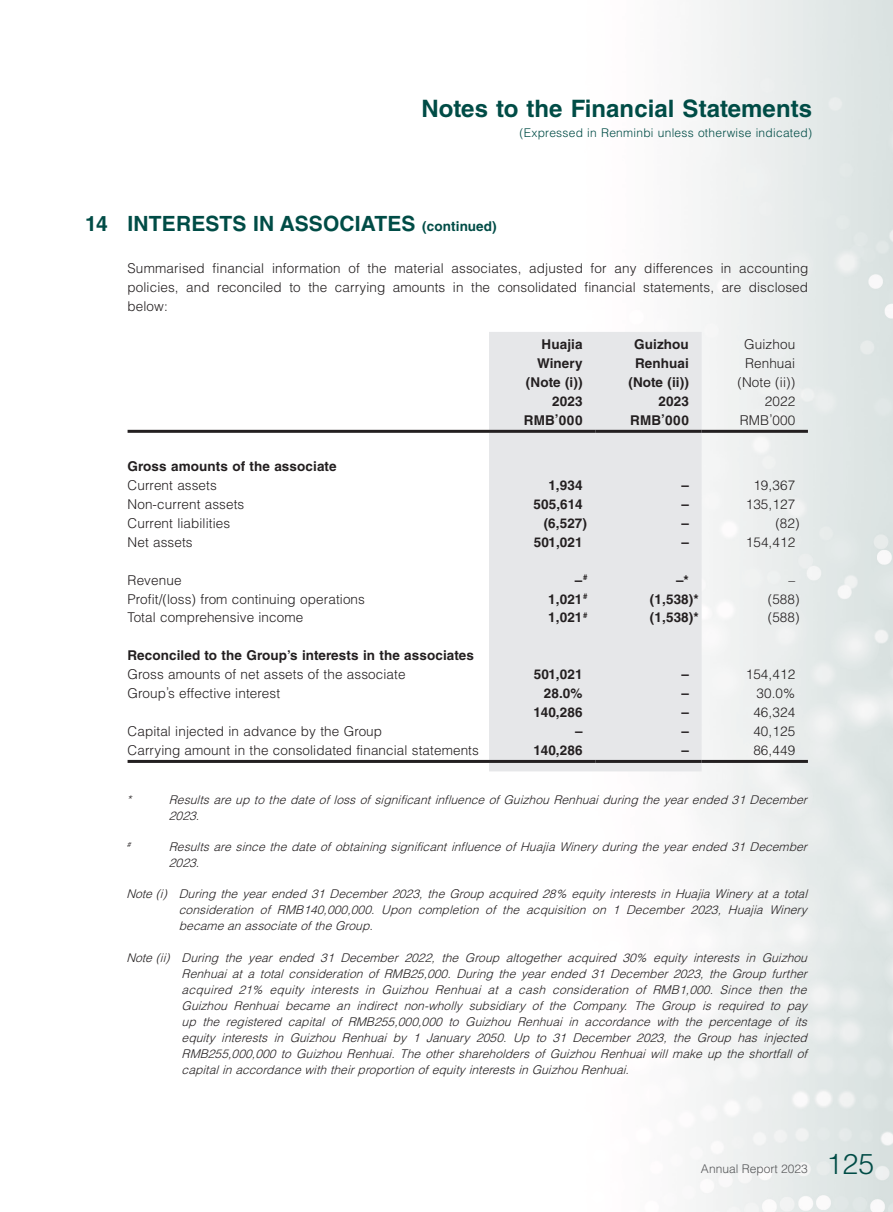
<style>
.page{position:relative;width:893px;height:1212px;background:#fff}
.page>*{position:absolute;margin:0;border:0;box-sizing:border-box;transform-origin:0 0}
.t1{font:300 28.5px "Helvetica LT Std";color:#004c46}
.t2{font:700 24px "Helvetica LT Std";color:#004c46}
.t3{font:700 21px "Helvetica LT Std";letter-spacing:.01em;color:#004c46}
.t4{font:300 13.5px/18.9px "Helvetica LT Std";letter-spacing:.01em;color:#231f20;text-align:justify}
.t5{font:700 13.5px/18.9px "Helvetica LT Std";letter-spacing:.01em;color:#231f20;text-align:right}
.t6{font:italic 300 12px/16px "Helvetica LT Std";color:#231f20}
.t7{font:300 12px "Helvetica LT Std";letter-spacing:.02em;color:#004c46}
.t8{font:300 12px "Helvetica LT Std";color:#57585a}
.t9{font:italic 300 7.05px "Helvetica LT Std";color:#231f20}
.s1{font-size:13.5px}
</style>
<div class="page">
<div style="left:489px;top:332px;width:213px;height:439px;background:#e6e7e9"></div>
<hr style="left:128px;top:430px;width:361px;height:3px;background:#231f20">
<hr style="left:489px;top:430px;width:106px;height:3px;background:#231f20">
<hr style="left:595px;top:430px;width:107px;height:3px;background:#231f20">
<hr style="left:702px;top:430px;width:106px;height:3px;background:#231f20">
<hr style="left:128px;top:760px;width:361px;height:3px;background:#231f20">
<hr style="left:489px;top:760px;width:106px;height:3px;background:#231f20">
<hr style="left:595px;top:760px;width:107px;height:3px;background:#231f20">
<hr style="left:702px;top:760px;width:106px;height:3px;background:#231f20">
<h2 class="t2" style="left:421px;top:94px;width:392px">Notes to the Financial Statements</h2>
<p class="t7" style="left:520px;top:125px;width:294px">(Expressed in Renminbi unless otherwise indicated)</p>
<h3 class="t3" style="left:85px;top:211px;width:413px">14 INTERESTS IN ASSOCIATES <span class="s1">(continued)</span></h3>
<p class="t4" style="left:128px;top:259px;width:682px">Summarised financial information of the material associates, adjusted for any differences in accounting policies, and reconciled to the carrying amounts in the consolidated financial statements, are disclosed below:</p>
<p class="t5" style="left:526px;top:335px;width:58px">Huajia<br>Winery (Note (i))<br>2023</p>
<p class="t5" style="left:628px;top:335px;width:62px">Guizhou<br>Renhuai (Note (ii))<br>2023</p>
<p class="t4" style="left:737px;top:335px;width:59px;text-align:right">Guizhou<br>Renhuai (Note (ii))<br>2022</p>
<p class="t5" style="left:524px;top:410px;width:60px">RMB’000</p>
<p class="t5" style="left:630px;top:410px;width:60px">RMB’000</p>
<p class="t4" style="left:740px;top:410px;width:57px">RMB’000</p>
<p class="t5" style="left:128px;top:457px;width:210px">Gross amounts of the associate</p>
<p class="t4" style="left:128px;top:476px;width:91px">Current assets</p>
<p class="t5" style="left:548px;top:476px;width:36px">1,934</p>
<p class="t5" style="left:681px;top:476px;width:9px">–</p>
<p class="t4" style="left:753px;top:476px;width:43px">19,367</p>
<p class="t4" style="left:128px;top:495px;width:118px">Non-current assets</p>
<p class="t5" style="left:534px;top:495px;width:50px">505,614</p>
<p class="t5" style="left:681px;top:495px;width:9px">–</p>
<p class="t4" style="left:746px;top:495px;width:51px">135,127</p>
<p class="t4" style="left:128px;top:514px;width:104px">Current liabilities</p>
<p class="t5" style="left:544px;top:513px;width:45px">(6,527)</p>
<p class="t5" style="left:681px;top:513px;width:9px">–</p>
<p class="t4" style="left:775px;top:514px;width:26px">(82)</p>
<p class="t4" style="left:128px;top:532px;width:67px">Net assets</p>
<p class="t5" style="left:534px;top:532px;width:50px">501,021</p>
<p class="t5" style="left:681px;top:532px;width:9px">–</p>
<p class="t4" style="left:746px;top:532px;width:51px">154,412</p>
<p class="t4" style="left:128px;top:570px;width:55px">Revenue</p>
<p class="t5" style="left:575px;top:570px;width:14px">– <sup>#</sup></p>
<p class="t5" style="left:676px;top:570px;width:14px">–*</p>
<p class="t4" style="left:788px;top:570px;width:8px">–</p>
<p class="t4" style="left:128px;top:589px;width:239px">Profit/(loss) from continuing operations</p>
<p class="t5" style="left:548px;top:589px;width:41px">1,021 <sup>#</sup></p>
<p class="t5" style="left:650px;top:589px;width:50px">(1,538)*</p>
<p class="t4" style="left:768px;top:589px;width:33px">(588)</p>
<p class="t4" style="left:128px;top:608px;width:177px">Total comprehensive income</p>
<p class="t5" style="left:548px;top:608px;width:41px">1,021 <sup>#</sup></p>
<p class="t5" style="left:650px;top:608px;width:50px">(1,538)*</p>
<p class="t4" style="left:768px;top:608px;width:33px">(588)</p>
<p class="t5" style="left:128px;top:646px;width:348px">Reconciled to the Group’s interests in the associates</p>
<p class="t4" style="left:128px;top:665px;width:279px">Gross amounts of net assets of the associate</p>
<p class="t5" style="left:534px;top:665px;width:50px">501,021</p>
<p class="t5" style="left:681px;top:665px;width:9px">–</p>
<p class="t4" style="left:746px;top:665px;width:51px">154,412</p>
<p class="t4" style="left:128px;top:684px;width:154px">Group’s effective interest</p>
<p class="t5" style="left:544px;top:684px;width:40px">28.0%</p>
<p class="t5" style="left:681px;top:684px;width:9px">–</p>
<p class="t4" style="left:756px;top:684px;width:40px">30.0%</p>
<p class="t5" style="left:534px;top:702px;width:50px">140,286</p>
<p class="t5" style="left:681px;top:702px;width:9px">–</p>
<p class="t4" style="left:753px;top:703px;width:43px">46,324</p>
<p class="t4" style="left:128px;top:721px;width:256px">Capital injected in advance by the Group</p>
<p class="t5" style="left:575px;top:721px;width:9px">–</p>
<p class="t5" style="left:681px;top:721px;width:9px">–</p>
<p class="t4" style="left:753px;top:721px;width:43px">40,125</p>
<p class="t4" style="left:128px;top:740px;width:353px">Carrying amount in the consolidated financial statements</p>
<p class="t5" style="left:534px;top:740px;width:50px">140,286</p>
<p class="t5" style="left:681px;top:740px;width:9px">–</p>
<p class="t4" style="left:753px;top:740px;width:43px">86,449</p>
<p class="t6" style="left:126px;top:791px;width:10px">*</p>
<p class="t6" style="left:169px;top:791px;width:644px">Resultsareup tothedateoflossofsignificantinfluenceofGuizhouRenhuaiduring theyearended 31December<br>2023.</p>
<p class="t9" style="left:127px;top:840px;width:8px">#</p>
<p class="t6" style="left:169px;top:838px;width:643px">Results are since the date of obtaining significant influence of Huajia Winery during the year ended 31 December<br>2023.</p>
<p class="t6" style="left:179px;top:886px;width:634px;text-align:justify;text-indent:-53px">Note(i) During the year ended 31 December 2023, the Group acquired 28% equity interests in Huajia Winery at a total consideration of RMB140,000,000. Upon completion of the acquisition on 1 December 2023, Huajia Winery becameanassociateoftheGroup.</p>
<p class="t6" style="left:182px;top:949px;width:631px;text-align:justify;text-indent:-55px">Note(ii) During the year ended 31 December 2022, the Group altogether acquired 30% equity interests in Guizhou Renhuai at a total consideration of RMB25,000. During the year ended 31 December 2023, the Group further acquired 21% equity interests in Guizhou Renhuai at a cash consideration of RMB1,000. Since then the Guizhou Renhuai became an indirect non-wholly subsidiary of the Company. The Group is required to pay up the registered capital of RMB255,000,000 to Guizhou Renhuai in accordance with the percentage of its equity interests in Guizhou Renhuai by 1 January 2050. Up to 31 December 2023, the Group has injected RMB255,000,000 to Guizhou Renhuai. The other shareholders of Guizhou Renhuai will make up the shortfall of capitalinaccordancewiththeirproportionofequityinterestsinGuizhouRenhuai.</p>
<p class="t8" style="left:701px;top:1161px;width:108px">Annual Report 2023</p>
<h1 class="t1" style="left:826px;top:1146px;width:49px">125</h1>
</div>
